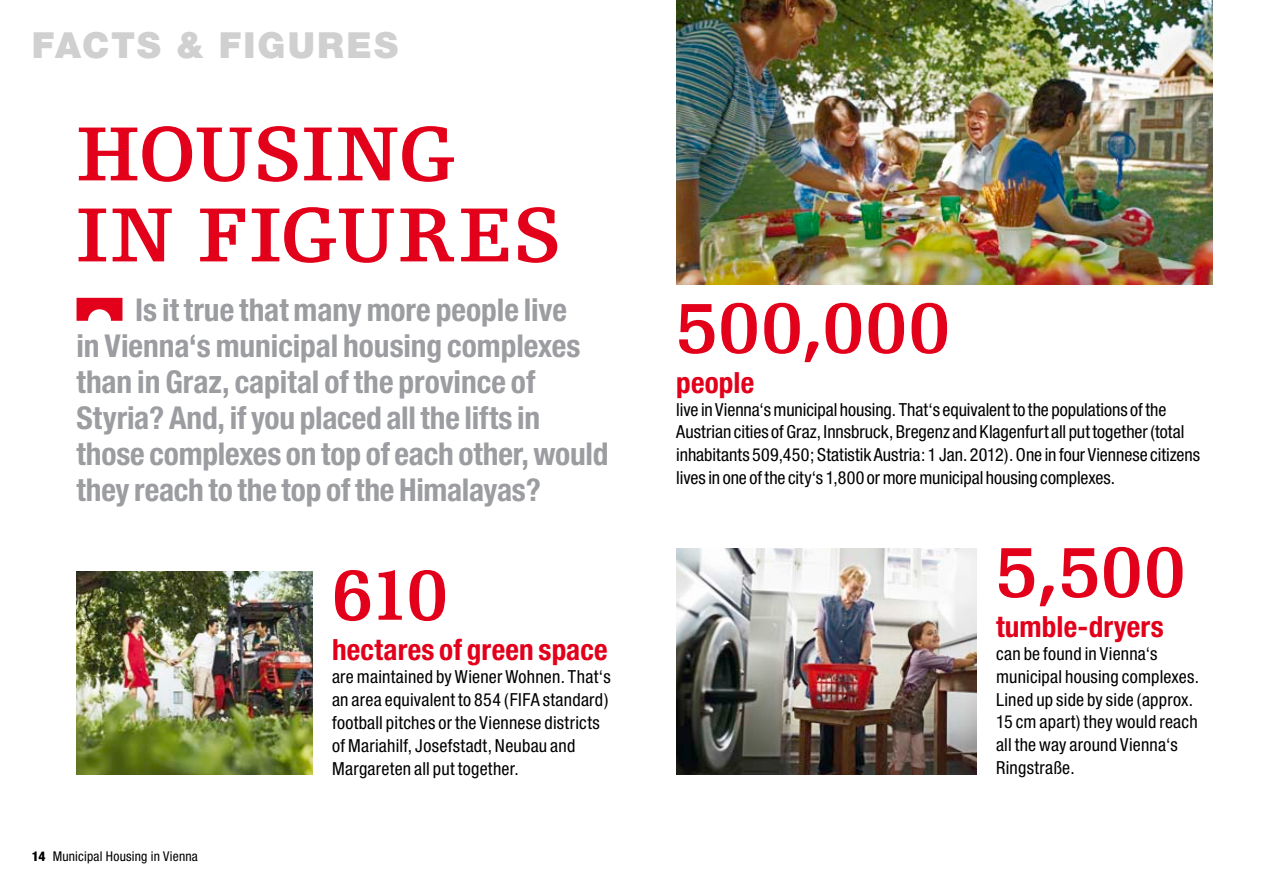
<style>
.page{position:relative;width:1276px;height:893px;background:#fff}
.page>*{position:absolute;margin:0;border:0;box-sizing:border-box;transform-origin:0 0}
.t1{font:700 81px/81px "Egyptienne F";letter-spacing:-.005em;color:#e2001a}
.t2{font:700 74.25px "Egyptienne F";letter-spacing:.015em;color:#e2001a}
.t3{font:900 36px "Helvetica Neue LT Std";letter-spacing:.055em;color:#d0d0d1}
.t4{font:700 condensed 31.5px/36px "Helvetica Neue";letter-spacing:-.005em;color:#9c9da0}
.t5{font:700 condensed 29.25px "Helvetica Neue";letter-spacing:.005em;color:#e2001a}
.t6{font:condensed 18px/22.9px "Helvetica Neue";letter-spacing:.01em;color:#000}
.t7{font:condensed 13.5px "Helvetica Neue";letter-spacing:.015em;color:#000}
.s1{font-weight:800}
</style>
<div class="page">
<svg style="left:77px;top:298px;width:45px;height:23px"></svg>
<img style="left:676px;top:0;width:536px;height:285px">
<img style="left:676px;top:548px;width:301px;height:226px">
<img style="left:77px;top:571px;width:236px;height:203px">
<h3 class="t3" style="left:32px;top:23px;width:26px">FAC</h3>
<h3 class="t3" style="left:111px;top:23px;width:288px">TS &amp; FIGURES</h3>
<h1 class="t1" style="left:77px;top:114px;width:487px">HOUSING<br>IN FIGURES</h1>
<p class="t4" style="left:77px;top:291px;width:533px;text-indent:59px">Is it true that many more people live<br>in Vienna‘s municipal housing complexes than in Graz, capital of the province of Styria? And, if you placed all the lifts in those complexes on top of each other, would they reach to the top of the Himalayas?</p>
<h2 class="t2" style="left:676px;top:287px;width:275px">500,000</h2>
<h3 class="t5" style="left:676px;top:364px;width:79px">people</h3>
<p class="t6" style="left:676px;top:398px;width:525px">live in Vienna‘s municipal housing. That‘s equivalent to the populations of the Austrian cities of Graz, Innsbruck, Bregenz and Klagenfurt all put together (total inhabitants 509,450; Statistik Austria: 1 Jan. 2012). One in four Viennese citizens lives in one of the city‘s 1,800 or more municipal housing complexes.</p>
<p class="t7" style="left:32px;top:848px;width:167px"><span class="s1">14</span> Municipal Housing in Vienna</p>
<h2 class="t2" style="left:332px;top:555px;width:117px">610</h2>
<h3 class="t5" style="left:332px;top:632px;width:277px">hectares of green space</h3>
<p class="t6" style="left:332px;top:665px;width:280px">are maintained by Wiener Wohnen. That‘s an area equivalent to 854 (FIFA standard) football pitches or the Viennese districts of Mariahilf, Josefstadt, Neubau and Margareten all put together.</p>
<h2 class="t2" style="left:996px;top:531px;width:191px">5,500</h2>
<h3 class="t5" style="left:996px;top:608px;width:169px">tumble-dryers</h3>
<p class="t6" style="left:996px;top:642px;width:204px">can be found in Vienna‘s municipal housing complexes.<br>Lined up side by side (approx.<br>15 cm apart) they would reach all the way around Vienna‘s<br>Ringstraße.</p>
</div>
